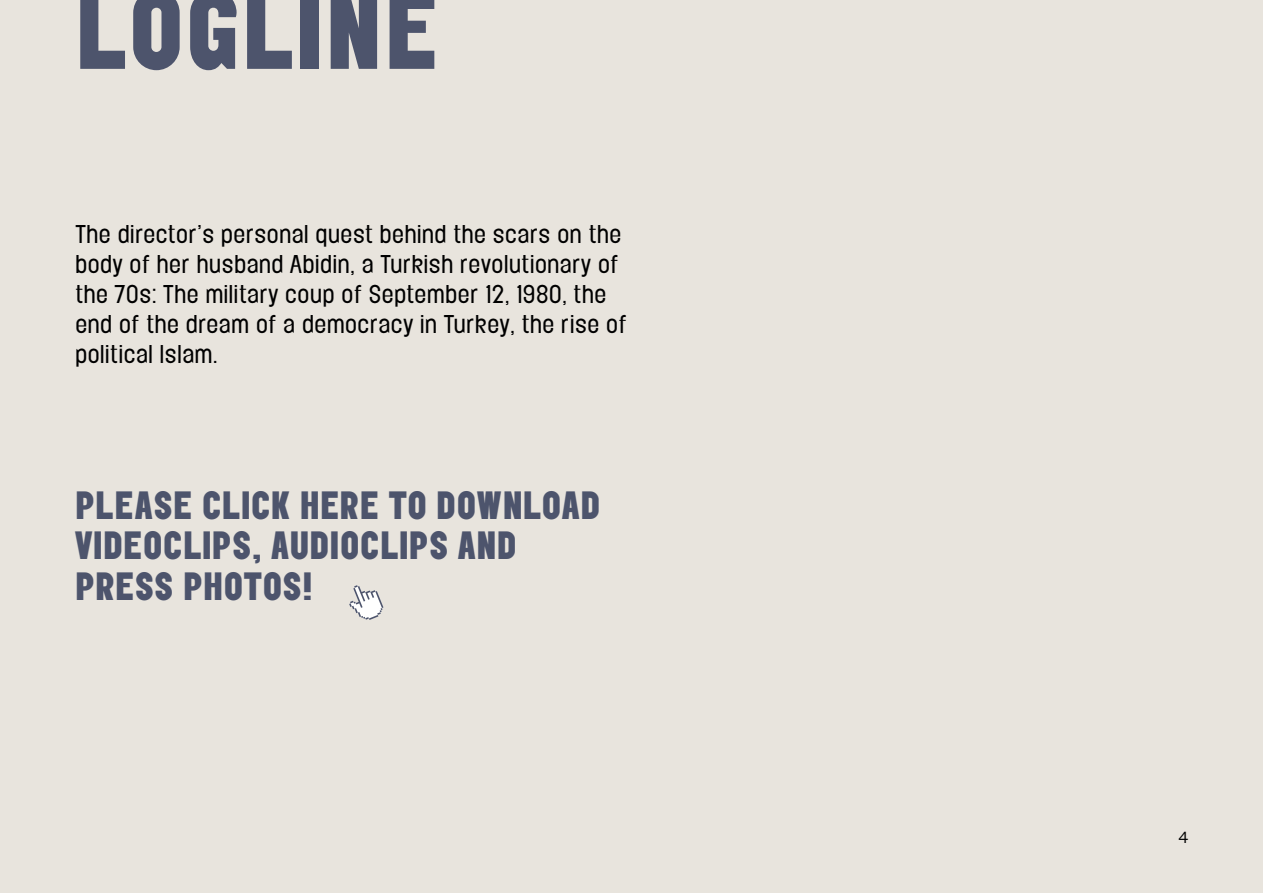
<style>
.page{position:relative;width:1263px;height:893px;background:#e8e4dd}
.page>*{position:absolute;margin:0;border:0;box-sizing:border-box;transform-origin:0 0}
.t1{font:900 97.5px "Elephant";letter-spacing:.01em;color:#4d546c}
.t2{font:900 34.5px/40.5px "Elephant";color:#4d546c}
.t3{font:300 22.5px/30px "Elephant";color:#000}
.t4{font:15px "Bau TF";color:#000}
</style>
<div class="page">
<svg style="left:349px;top:585px;width:34px;height:35px"></svg>
<h1 class="t1" style="left:75px;top:-31px;width:366px">LOGLINE</h1>
<p class="t3" style="left:75px;top:219px;width:553px">The director’s personal quest behind the scars on the body of her husband Abidin, a Turkish revolutionary of the 70s: The military coup of September 12, 1980, the end of the dream of a democracy in Turkey, the rise of political Islam.</p>
<h2 class="t2" style="left:75px;top:484px;width:527px">PLEASE CLICK HERE TO DOWNLOAD<br>VIDEOCLIPS, AUDIOCLIPS AND<br>PRESS PHOTOS!</h2>
<p class="t4" style="left:1178px;top:828px;width:12px">4</p>
</div>
